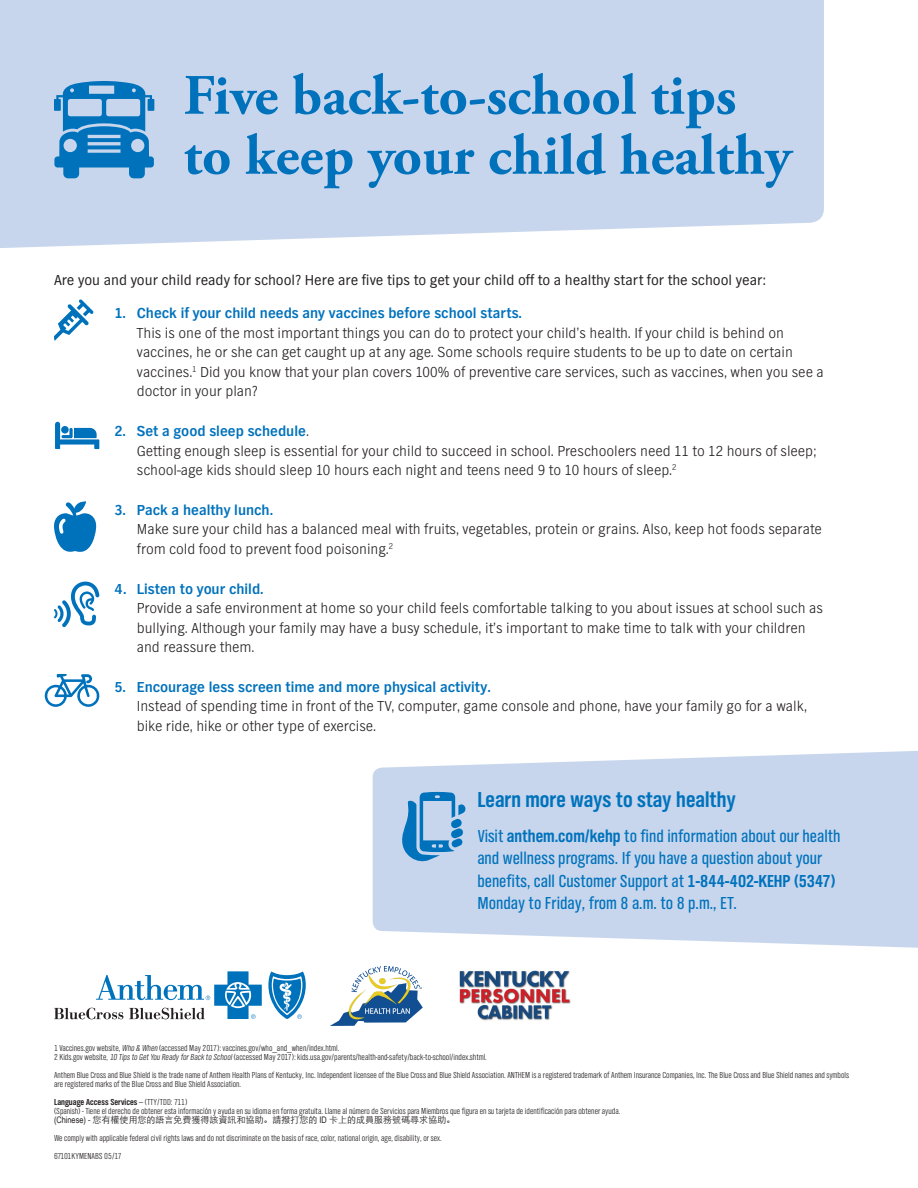
<style>
.page{position:relative;width:918px;height:1188px;background:#fff}
.page>*{position:absolute;margin:0;border:0;box-sizing:border-box;transform-origin:0 0}
.t1{font:700 57px/60px "Adobe Garamond Pro";color:#0072bc}
.Call-out_head{font:700 22.5px "TV Nord Cond EF";color:#0072bc}
.Call-out_body{font:18px/22.5px "TV Nord Cond EF";color:#0072bc}
.t2{font:300 15px/19.5px "TV Nord EF";color:#231f20}
.Body_copy{font:15px "TV Nord EF";color:#231f20}
.Form{font:300 9px/9px "TV Nord Cond EF";color:#231f20}
.Form-2{font:700 9px "TV Nord Cond EF";letter-spacing:.005em;color:#231f20}
.s1{font-weight:700;color:#0072bc}
.s2{font-weight:700}
.s3{font-style:italic}
.s4{font-weight:300}
.s5{font-family:"Arial Narrow";font-weight:400}
.s6{font-family:"ST Heiti SC"}
</style>
<div class="page">
<div style="left:0;top:0;width:824px;height:248px;background:#c7d6ed"></div>
<svg style="left:54px;top:299px;width:40px;height:42px"></svg>
<svg style="left:55px;top:422px;width:44px;height:27px"></svg>
<svg style="left:54px;top:501px;width:43px;height:51px"></svg>
<svg style="left:54px;top:581px;width:45px;height:46px"></svg>
<svg style="left:44px;top:674px;width:56px;height:33px"></svg>
<svg style="left:268px;top:971px;width:38px;height:48px"></svg>
<svg style="left:54px;top:971px;width:208px;height:48px"></svg>
<svg style="left:330px;top:966px;width:93px;height:60px"></svg>
<img style="left:459px;top:970px;width:112px;height:51px">
<svg style="left:373px;top:751px;width:545px;height:197px;background:#ccd9ee"></svg>
<svg style="left:401px;top:792px;width:65px;height:73px;background:#7aafda"></svg>
<div style="left:54px;top:99px;width:7px;height:12px;background:#0072bc"></div>
<div style="left:148px;top:99px;width:6px;height:12px;background:#0072bc"></div>
<div style="left:54px;top:156px;width:100px;height:12px;background:#0072bc;border-radius:3px"></div>
<div style="left:63px;top:156px;width:16px;height:22px;background:#0072bc;border-radius:5px"></div>
<div style="left:129px;top:156px;width:16px;height:22px;background:#0072bc;border-radius:5px"></div>
<svg style="left:56px;top:81px;width:96px;height:76px;background:#569dd1"></svg>
<p class="t1" style="left:184px;top:67px;width:610px">Five back-to-school tips to keep your child healthy</p>
<p class="Body_copy" style="left:54px;top:272px;width:713px">Are you and your child ready for school? Here are five tips to get your child off to a healthy start for the school year:</p>
<p class="t2" style="left:137px;top:303px;width:689px;text-indent:-22px"><span class="s1">1. Check if your child needs any vaccines before school starts.<br></span>This is one of the most important things you can do to protect your child’s health. If your child is behind on vaccines, he or she can get caught up at any age. Some schools require students to be up to date on certain vaccines.<sup>1</sup> Did you know that your plan covers 100% of preventive care services, such as vaccines, when you see a doctor in your plan?</p>
<p class="t2" style="left:137px;top:421px;width:681px;text-indent:-22px"><span class="s1">2. Set a good sleep schedule</span>.<br>Getting enough sleep is essential for your child to succeed in school. Preschoolers need 11 to 12 hours of sleep; school-age kids should sleep 10 hours each night and teens need 9 to 10 hours of sleep.<sup>2</sup></p>
<p class="t2" style="left:137px;top:500px;width:687px;text-indent:-22px"><span class="s1">3. Pack a healthy lunch.<br></span>Make sure your child has a balanced meal with fruits, vegetables, protein or grains. Also, keep hot foods separate from cold food to prevent food poisoning.<sup>2</sup></p>
<p class="t2" style="left:137px;top:579px;width:687px;text-indent:-22px"><span class="s1">4. Listen to your child.<br></span>Provide a safe environment at home so your child feels comfortable talking to you about issues at school such as bullying. Although your family may have a busy schedule, it’s important to make time to talk with your children and reassure them.</p>
<p class="t2" style="left:137px;top:677px;width:672px;text-indent:-22px"><span class="s1">5. Encourage less screen time and more physical activity.<br></span>Instead of spending time in front of the TV, computer, game console and phone, have your family go for a walk, bike ride, hike or other type of exercise.</p>
<p class="Call-out_head" style="left:477px;top:787px;width:260px">Learn more ways to stay healthy</p>
<p class="Call-out_body" style="left:477px;top:825px;width:365px">Visit <span class="s2">anthem.com/kehp</span> to find information about our health and wellness programs. If you have a question about your benefits, call Customer Support at <span class="s2">1-844-402-KEHP (5347)<br></span>Monday to Friday, from 8 a.m. to 8 p.m., ET.</p>
<p class="Form" style="left:54px;top:1044px;width:287px">1 Vaccines.gov website, <span class="s3">Who &amp; When</span> (accessed May 2017): vaccines.gov/who_and_when/index.html.</p>
<p class="Form" style="left:54px;top:1053px;width:434px">2 Kids.gov website, <span class="s3">10 Tips to GetYou Ready forBack to School</span>(accessed May 2017): kids.usa.gov/parents/health-and-safety/back-to-school/index.shtml.</p>
<p class="Form" style="left:54px;top:1071px;width:797px">Anthem Blue Cross and Blue Shield is the trade name of Anthem Health Plans of Kentucky, Inc. Independent licensee of the Blue Cross and Blue Shield Association. ANTHEM is a registered trademark of Anthem Insurance Companies, Inc. The Blue Cross and Blue Shield names and symbols are registered marks of the Blue Cross and Blue Shield Association.</p>
<p class="Form-2" style="left:54px;top:1097px;width:135px">Language Access Services <span class="s4">— (TTY/TDD: 711)</span></p>
<p class="Form" style="left:54px;top:1107px;width:568px">(Spanish) - Tiene el derecho de obtener esta información y ayuda en su idioma en forma gratuita. Llame al número de Servicios para Miembros que figura en su tarjeta de identificación para obtener ayuda. <span class="s5">(Chinese) -</span> <span class="s6">您有權使用您的語言免費獲得該資訊和協助。請撥打您的</span> <span class="s5">ID</span> <span class="s6">卡上的成員服務號碼尋求協助。</span></p>
<p class="Form" style="left:54px;top:1134px;width:389px">We comply with applicable federal civil rights laws and do not discriminate on the basis of race, color, national origin, age, disability, or sex.</p>
<p class="Form" style="left:54px;top:1152px;width:69px">67101KYMENABS 05/17</p>
</div>
